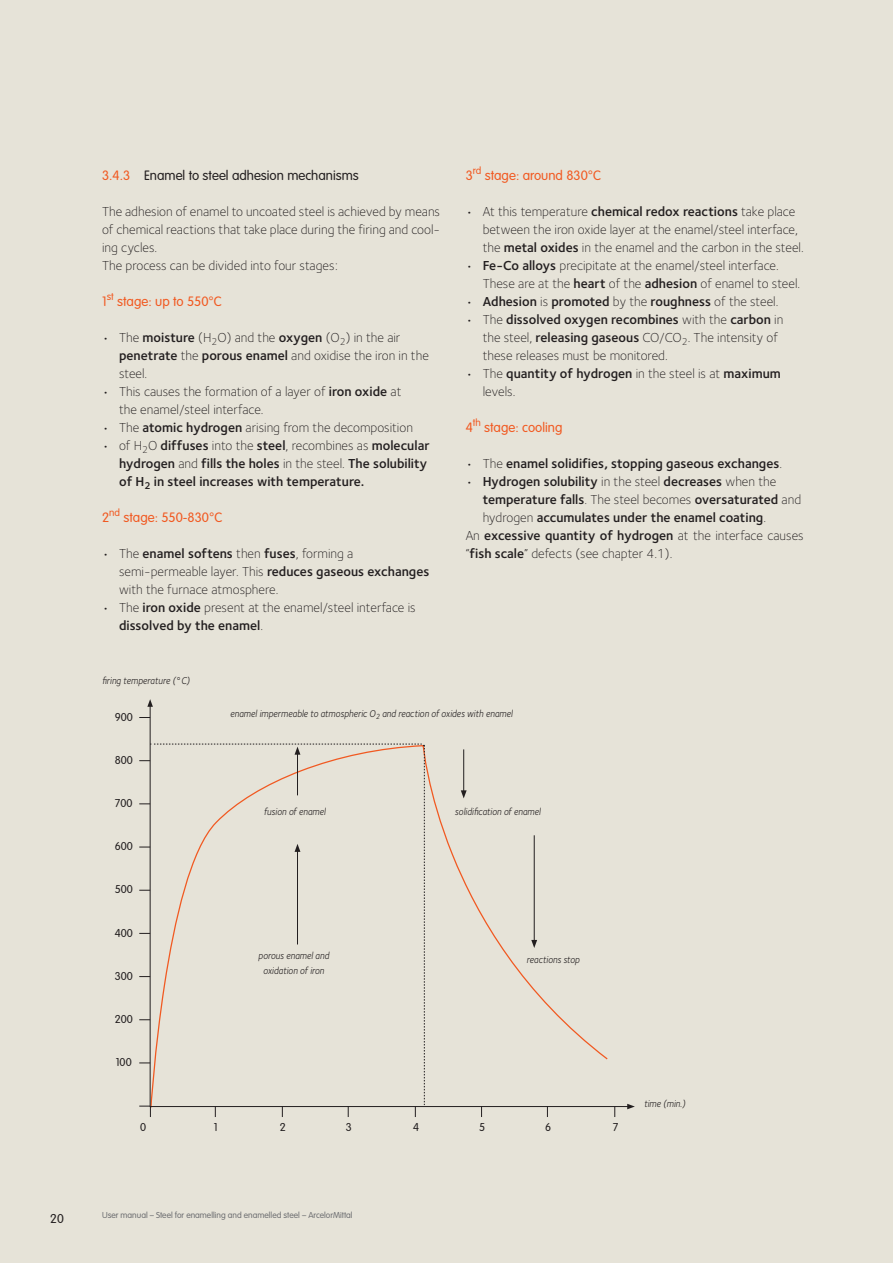
<style>
.page{position:relative;width:893px;height:1263px;background:#e6e3d8}
.page>*{position:absolute;margin:0;border:0;box-sizing:border-box;transform-origin:0 0}
.t1{font:300 14.25px "VAG2";color:#f15921}
.t2{font:300 14.25px "VAG2";color:#231f20}
.t3{font:300 13.5px/18px "Sterling";color:#231f20}
.t4{font:600 13.5px/18px "Sterling";color:#231f20}
.t5{font:300 13.5px "VAG2";color:#231f20}
.t6{font:300 12px "VAG2";color:#231f20}
.t7{font:10.2px/15px "Foundry Sterling Book Italic CE";color:#231f20;text-align:center;scale:.9 1}
.t8{font:300 9px "VAG2";color:#6c6d70}
.s1{color:#f15921}
.s2{font-weight:600}
.s3{font-weight:300}
</style>
<div class="page">
<svg style="left:150px;top:707px;width:478px;height:400px"></svg>
<svg style="left:147px;top:699px;width:6px;height:8px"></svg>
<svg style="left:627px;top:1104px;width:8px;height:5px"></svg>
<hr style="left:534px;top:835px;width:1px;height:106px;background:#231f20">
<svg style="left:531px;top:940px;width:6px;height:8px"></svg>
<hr style="left:463px;top:749px;width:1px;height:42px;background:#231f20">
<svg style="left:461px;top:790px;width:6px;height:8px"></svg>
<svg style="left:139px;top:744px;width:286px;height:373px"></svg>
<p class="t5" style="left:50px;top:1211px;width:15px">20</p>
<p class="t2" style="left:102px;top:168px;width:258px"><span class="s1">3.4.3</span> Enamel to steel adhesion mechanisms</p>
<p class="t3" style="left:102px;top:203px;width:340px">The adhesion of enamel to uncoated steel is achieved by means of chemical reactions that take place during the firing and cool&shy;ing cycles.<br>The process can be divided into four stages:</p>
<p class="t1" style="left:102px;top:294px;width:121px">1<sup>st</sup> stage: up to 550°C</p>
<p class="t3" style="left:119px;top:329px;width:311px;text-indent:-17px">• The <span class="s2">moisture</span> (H<sub>2</sub>O) and the <span class="s2">oxygen</span> (O<sub>2</sub>) in the air <span class="s2">penetrate</span> the <span class="s2">porous enamel</span> and oxidise the iron in the steel.</p>
<p class="t3" style="left:119px;top:383px;width:284px;text-indent:-17px">• This causes the formation of a layer of <span class="s2">iron oxide</span> at the enamel/steel interface.</p>
<p class="t3" style="left:102px;top:419px;width:312px">• The <span class="s2">atomic hydrogen</span> arising from the decomposition</p>
<p class="t4" style="left:119px;top:437px;width:312px;text-indent:-17px"><span class="s3">• of H</span><sub>2</sub><span class="s3">O</span> diffuses <span class="s3">into the</span> steel<span class="s3">, recombines as</span> molecular hydrogen <span class="s3">and</span> fills the holes <span class="s3">in the steel.</span> The solubility of H<sub>2</sub> in steel increases with temperature.</p>
<p class="t1" style="left:102px;top:510px;width:122px">2<sup>nd</sup> stage: 550-830°C</p>
<p class="t3" style="left:119px;top:545px;width:312px;text-indent:-17px">• The <span class="s2">enamel softens</span> then <span class="s2">fuses</span>, forming a semi-permeable layer. This <span class="s2">reduces gaseous exchanges </span>with the furnace atmosphere.</p>
<p class="t3" style="left:119px;top:599px;width:298px;text-indent:-17px">• The <span class="s2">iron oxide</span> present at the enamel/steel interface is <span class="s2">dissolved by the enamel</span>.</p>
<p class="t1" style="left:466px;top:168px;width:137px">3<sup>rd</sup> stage: around 830°C</p>
<p class="t3" style="left:483px;top:203px;width:323px;text-indent:-17px">• At this temperature <span class="s2">chemical redox reactions</span> take place between the iron oxide layer at the enamel/steel interface, the <span class="s2">metal oxides</span> in the enamel and the carbon in the steel.</p>
<p class="t3" style="left:483px;top:257px;width:319px;text-indent:-17px">• <span class="s2">Fe-Co alloys</span> precipitate at the enamel/steel interface.<br>These are at the <span class="s2">heart</span> of the <span class="s2">adhesion</span> of enamel to steel.</p>
<p class="t4" style="left:466px;top:293px;width:314px"><span class="s3">•</span> Adhesion <span class="s3">is</span> promoted <span class="s3">by the</span> roughness <span class="s3">of the steel.</span></p>
<p class="t3" style="left:483px;top:311px;width:302px;text-indent:-17px">• The <span class="s2">dissolved oxygen recombines</span> with the <span class="s2">carbon</span> in the steel, <span class="s2">releasing gaseous</span> CO/CO<sub>2</sub>. The intensity of these releases must be monitored.</p>
<p class="t3" style="left:483px;top:365px;width:300px;text-indent:-17px">• The <span class="s2">quantity of hydrogen</span> in the steel is at <span class="s2">maximum </span>levels.</p>
<p class="t1" style="left:466px;top:420px;width:98px">4<sup>th</sup> stage: cooling</p>
<p class="t4" style="left:466px;top:455px;width:318px"><span class="s3">• The</span> enamel solidifies, stopping gaseous exchanges<span class="s3">.</span></p>
<p class="t4" style="left:466px;top:473px;width:312px"><span class="s3">•</span> Hydrogen solubility <span class="s3">in the steel</span> decreases <span class="s3">when the</span></p>
<p class="t4" style="left:483px;top:491px;width:320px">temperature falls<span class="s3">. The steel becomes</span> oversaturated <span class="s3">and</span></p>
<p class="t4" style="left:483px;top:509px;width:285px"><span class="s3">hydrogen</span> accumulates under the enamel coating<span class="s3">.</span></p>
<p class="t4" style="left:466px;top:527px;width:340px"><span class="s3">An</span> excessive quantity of hydrogen <span class="s3">at the interface causes</span></p>
<p class="t3" style="left:466px;top:545px;width:208px">“<span class="s2">fish scale</span>” defects (see chapter 4.1).</p>
<p class="t7" style="left:102px;top:673px;width:99px">firing temperature (°C)</p>
<p class="t6" style="left:115px;top:710px;width:20px">900</p>
<p class="t6" style="left:115px;top:753px;width:20px">800</p>
<p class="t6" style="left:115px;top:796px;width:19px">700</p>
<p class="t6" style="left:115px;top:840px;width:20px">600</p>
<p class="t6" style="left:115px;top:883px;width:20px">500</p>
<p class="t6" style="left:115px;top:926px;width:20px">400</p>
<p class="t6" style="left:115px;top:969px;width:20px">300</p>
<p class="t6" style="left:115px;top:1013px;width:20px">200</p>
<p class="t6" style="left:116px;top:1056px;width:17px">100</p>
<p class="t7" style="left:230px;top:706px;width:315px">enamel impermeable to atmospheric O<sub>2</sub> and reaction of oxides with enamel</p>
<p class="t7" style="left:264px;top:804px;width:70px">fusion of enamel</p>
<p class="t7" style="left:258px;top:948px;width:80px">porous enamel and oxidation of iron</p>
<p class="t7" style="left:455px;top:804px;width:97px">solidification of enamel</p>
<p class="t7" style="left:527px;top:952px;width:61px">reactions stop</p>
<p class="t6" style="left:140px;top:1120px;width:8px">0</p>
<p class="t6" style="left:214px;top:1120px;width:5px">1</p>
<p class="t6" style="left:280px;top:1120px;width:8px">2</p>
<p class="t6" style="left:346px;top:1120px;width:8px">3</p>
<p class="t6" style="left:413px;top:1120px;width:8px">4</p>
<p class="t6" style="left:479px;top:1120px;width:8px">5</p>
<p class="t6" style="left:545px;top:1120px;width:8px">6</p>
<p class="t6" style="left:613px;top:1120px;width:7px">7</p>
<p class="t7" style="left:644px;top:1096px;width:48px">time (min.)</p>
<p class="t8" style="left:102px;top:1210px;width:252px">User manual – Steel for enamelling and enamelled steel – ArcelorMittal</p>
</div>
